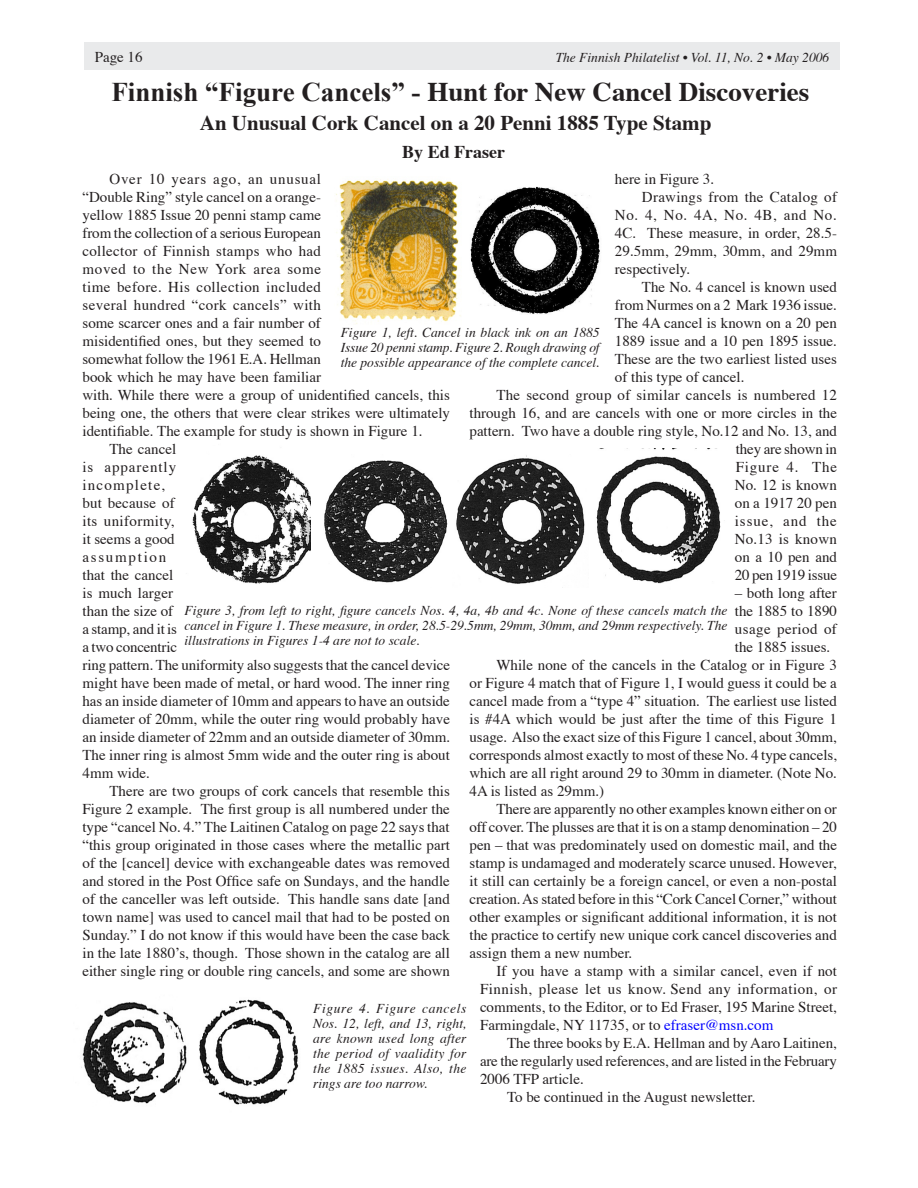
<style>
.page{position:relative;width:918px;height:1188px;background:#fff}
.page>*{position:absolute;margin:0;border:0;box-sizing:border-box;transform-origin:0 0}
.t1{font:700 27px "Times";color:#231f20}
.t2{font:700 21px "Times";color:#231f20}
.t3{font:700 18px "Times";color:#231f20}
.Body_Text{font:15px/18px "Times";color:#231f20;text-align:justify}
.t4{font:italic 13.5px/15px "Times";color:#231f20;text-align:justify}
.s1{font-family:"Times New Roman"}
.s2{color:#00f}
</style>
<div class="page">
<div style="left:84px;top:42px;width:756px;height:28px;background:#e9eaeb"></div>
<img style="left:336px;top:179px;width:125px;height:145px">
<img style="left:470px;top:186px;width:130px;height:128px">
<img style="left:81px;top:1002px;width:106px;height:102px">
<img style="left:199px;top:999px;width:100px;height:106px">
<img style="left:192px;top:455px;width:119px;height:129px">
<img style="left:324px;top:460px;width:124px;height:123px">
<img style="left:456px;top:455px;width:129px;height:129px">
<img style="left:596px;top:448px;width:125px;height:136px">
<p class="Body_Text" style="left:95px;top:48px;width:49px">Page 16</p>
<p class="t4" style="left:556px;top:50px;width:275px">The Finnish Philatelist • Vol. 11, No. 2 • May 2006</p>
<p class="t1" style="left:111px;top:74px;width:699px"><span class="s1">Finnish “Figure Cancels” -</span> Hunt for New Cancel Discoveries</p>
<p class="t2" style="left:200px;top:109px;width:513px">An Unusual Cork Cancel on a 20 Penni 1885 Type Stamp</p>
<p class="t3" style="left:402px;top:140px;width:104px">By Ed Fraser</p>
<p class="Body_Text" style="left:82px;top:171px;width:369px;text-align:left;text-indent:27px">Over 10 years ago, an unusual<br>“Double Ring” style cancel on a orange-<br>yellow 1885 Issue 20 penni stamp came<br>from the collection of a serious European<br>collector of Finnish stamps who had<br>moved to the New York area some<br>time before. His collection included<br>several hundred “cork cancels” with<br>some scarcer ones and a fair number of<br>misidentified ones, but they seemed to<br>somewhat follow the 1961 E.A. Hellman<br>book which he may have been familiar<br>with. While there were a group of unidentified cancels, this being one, the others that were clear strikes were ultimately identifiable. The example for study is shown in Figure 1.</p>
<p class="Body_Text" style="left:82px;top:441px;width:369px;text-align:left;text-indent:27px">The cancel<br>is apparently<br>incomplete,<br>but because of<br>its uniformity,<br>it seems a good<br>assumption<br>that the cancel<br>is much larger<br>than the size of<br>a stamp, and it is<br>a two concentric<br>ring pattern. The uniformity also suggests that the cancel device might have been made of metal, or hard wood. The inner ring has an inside diameter of 10mm and appears to have an outside diameter of 20mm, while the outer ring would probably have an inside diameter of 22mm and an outside diameter of 30mm.<br>The inner ring is almost 5mm wide and the outer ring is about<br>4mm wide.</p>
<p class="Body_Text" style="left:82px;top:783px;width:369px;text-indent:27px">There are two groups of cork cancels that resemble this Figure 2 example. The first group is all numbered under the type “cancel No. 4.” The Laitinen Catalog on page 22 says that “this group originated in those cases where the metallic part of the [cancel] device with exchangeable dates was removed and stored in the Post Office safe on Sundays, and the handle of the canceller was left outside. This handle sans date [and town name] was used to cancel mail that had to be posted on Sunday.” I do not know if this would have been the case back in the late 1880ʼs, though. Those shown in the catalog are all either single ring or double ring cancels, and some are shown</p>
<p class="Body_Text" style="left:615px;top:171px;width:101px">here in Figure 3.</p>
<p class="Body_Text" style="left:615px;top:189px;width:224px;text-indent:27px">Drawings from the Catalog of No. 4, No. 4A, No. 4B, and No.<br>4C. These measure, in order, 28.5- 29.5mm, 29mm, 30mm, and 29mm respectively.</p>
<p class="Body_Text" style="left:615px;top:279px;width:224px;text-indent:27px">The No. 4 cancel is known used from Nurmes on a 2 Mark 1936 issue.<br>The 4A cancel is known on a 20 pen 1889 issue and a 10 pen 1895 issue.<br>These are the two earliest listed uses of this type of cancel.</p>
<p class="Body_Text" style="left:470px;top:387px;width:369px;text-align:right">The second group of similar cancels is numbered 12 through 16, and are cancels with one or more circles in the pattern. Two have a double ring style, No.12 and No. 13, and they are shown in<br>Figure 4. The<br>No. 12 is known<br>on a 1917 20 pen<br>issue, and the<br>No.13 is known<br>on a 10 pen and<br>20 pen 1919 issue</p>
<p class="Body_Text" style="left:735px;top:585px;width:104px">– both long after the 1885 to 1890 usage period of the 1885 issues.</p>
<p class="Body_Text" style="left:470px;top:657px;width:369px;text-indent:27px">While none of the cancels in the Catalog or in Figure 3 or Figure 4 match that of Figure 1, I would guess it could be a cancel made from a “type 4” situation. The earliest use listed is #4A which would be just after the time of this Figure 1 usage. Also the exact size of this Figure 1 cancel, about 30mm, corresponds almost exactly to most of these No. 4 type cancels, which are all right around 29 to 30mm in diameter. (Note No.<br>4A is listed as 29mm.)</p>
<p class="Body_Text" style="left:470px;top:801px;width:369px;text-indent:27px">There are apparently no other examples known either on or off cover. The plusses are that it is on a stamp denomination – 20 pen – that was predominately used on domestic mail, and the stamp is undamaged and moderately scarce unused. However, it still can certainly be a foreign cancel, or even a non-postal creation. As stated before in this “Cork Cancel Corner,” without other examples or significant additional information, it is not the practice to certify new unique cork cancel discoveries and assign them a new number.</p>
<p class="Body_Text" style="left:480px;top:963px;width:359px;text-indent:16px">If you have a stamp with a similar cancel, even if not Finnish, please let us know. Send any information, or comments, to the Editor, or to Ed Fraser, 195 Marine Street, Farmingdale, NY 11735, or to <span class="s2">efraser@msn.com</span></p>
<p class="Body_Text" style="left:480px;top:1035px;width:358px;text-indent:27px">The three books by E.A. Hellman and by Aaro Laitinen, are the regularly used references, and are listed in the February 2006 TFP article.</p>
<p class="Body_Text" style="left:507px;top:1089px;width:250px">To be continued in the August newsletter.</p>
<p class="t4" style="left:341px;top:326px;width:260px">Figure 1, left. Cancel in black ink on an 1885<br>Issue 20 penni stamp. Figure 2. Rough drawing of the possible appearance of the complete cancel.</p>
<p class="t4" style="left:185px;top:604px;width:544px">Figure 3, from left to right, figure cancels Nos. 4, 4a, 4b and 4c. None of these cancels match the cancel in Figure 1. These measure, in order, 28.5-29.5mm, 29mm, 30mm, and 29mm respectively. The illustrations in Figures 1-4 are not to scale.</p>
<p class="t4" style="left:313px;top:1002px;width:155px">Figure 4. Figure cancels Nos. 12, left, and 13, right, are known used long after the period of vaalidity for the 1885 issues. Also, the rings are too narrow.</p>
</div>
